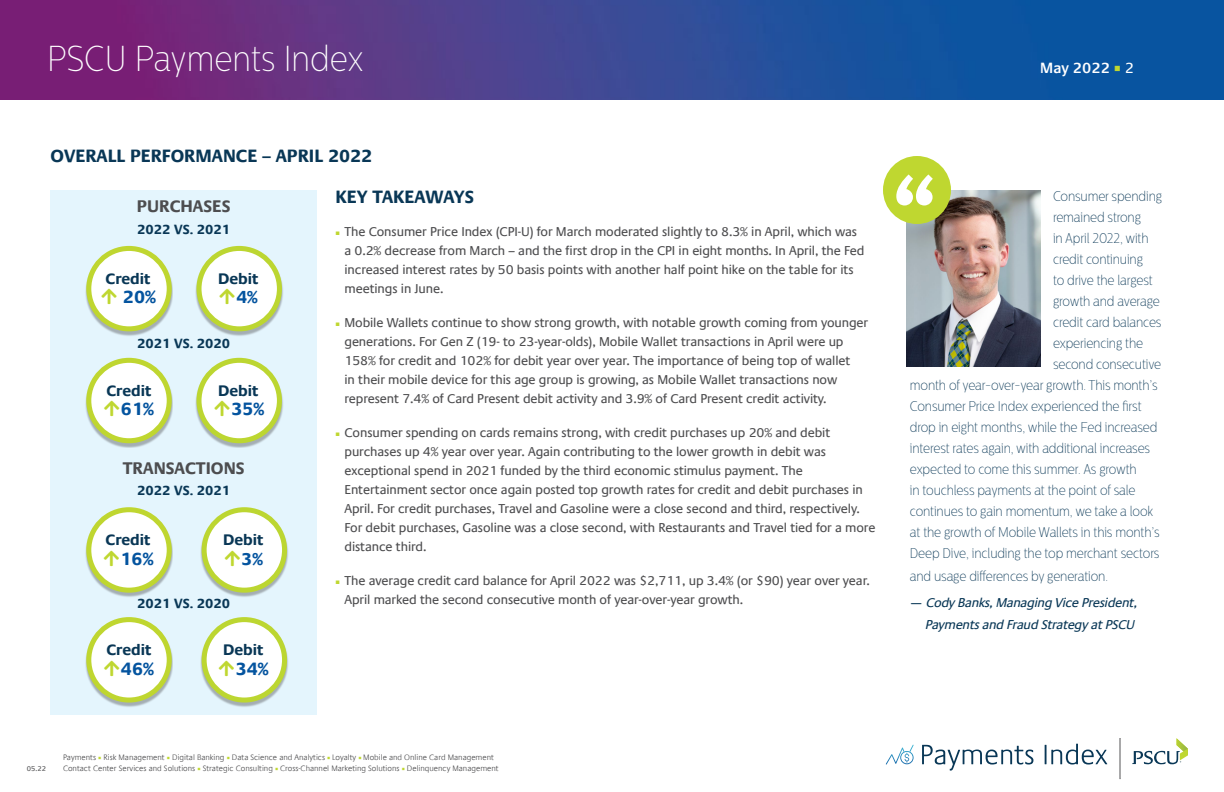
<style>
.page{position:relative;width:1224px;height:792px;background:#fff}
.page>*{position:absolute;margin:0;border:0;box-sizing:border-box;transform-origin:0 0}
.t1{font:100 36px "Centrale Sans Cnd";color:#fff}
.t2{font:700 18px "Praxis Com";color:#093756}
.t3{font:700 18px "Praxis Com";color:#04549f}
.t4{font:700 17.6px "Praxis Com";color:#04549f}
.t5{font:700 17px "Praxis Com";color:#4d4d4f}
.t6{font:700 15.4px "Praxis Com";color:#093756}
.t7{font:600 15px "Praxis Com";color:#fff}
.t8{font:100 14px "Centrale Sans Cnd";letter-spacing:-.01em;color:#093756}
.t9{font:700 13.5px "Praxis Com";color:#093756}
.t10{font:13px/19px "Praxis Com";letter-spacing:-.01em;color:#4d4d4f}
.t11{font:italic 13px/22px "Praxis Com";letter-spacing:-.02em;color:#093756;text-align:right}
.t12{font:300 8px "Praxis Com";color:#4d4d4f}
.t13{font:7px "Praxis Com";color:#4d4d4f}
.s1{font-family:"Arial";font-style:italic;font-size:7.5px;color:#bfd730}
.s2{color:#bfd730}
.s3{font-family:"Minion Pro";font-weight:400;color:#bfd730}
.s4{font-family:"Minion Pro";font-weight:400;font-size:18px;color:#bfd730}
.s5{font-weight:400}
.s6{font-style:normal}
</style>
<div class="page">
<img style="left:0;top:0;width:1224px;height:100px">
<svg style="left:922px;top:745px;width:111px;height:26px"></svg>
<svg style="left:1045px;top:744px;width:62px;height:21px"></svg>
<svg style="left:1120px;top:738px;width:1px;height:41px"></svg>
<svg style="left:1132px;top:738px;width:56px;height:26px"></svg>
<svg style="left:886px;top:745px;width:28px;height:20px"></svg>
<div style="left:51px;top:190px;width:266px;height:525px;background:#e4f5fd"></div>
<div style="left:200px;top:619px;width:89px;height:88px;background:#4d4d4f;opacity:.42"></div>
<div style="left:204px;top:620px;width:81px;height:80px;background:#fff;border-radius:50%"></div>
<div style="left:202px;top:617px;width:85px;height:86px;border:5px solid #fff;border-radius:50%"></div>
<div style="left:85px;top:619px;width:88px;height:88px;background:#4d4d4f;opacity:.42"></div>
<div style="left:89px;top:620px;width:80px;height:80px;background:#fff;border-radius:50%"></div>
<div style="left:86px;top:617px;width:86px;height:86px;border:5px solid #bfd630;border-radius:50%"></div>
<div style="left:200px;top:509px;width:89px;height:89px;background:#4d4d4f;opacity:.42"></div>
<div style="left:204px;top:510px;width:81px;height:80px;background:#fff;border-radius:50%"></div>
<div style="left:202px;top:507px;width:85px;height:86px;border:5px solid #fff;border-radius:50%"></div>
<div style="left:85px;top:509px;width:88px;height:89px;background:#4d4d4f;opacity:.42"></div>
<div style="left:89px;top:510px;width:80px;height:80px;background:#fff;border-radius:50%"></div>
<div style="left:86px;top:507px;width:86px;height:86px;border:5px solid #bfd630;border-radius:50%"></div>
<div style="left:195px;top:248px;width:89px;height:88px;background:#4d4d4f;opacity:.42"></div>
<div style="left:199px;top:248px;width:80px;height:81px;background:#fff;border-radius:50%"></div>
<div style="left:196px;top:246px;width:86px;height:85px;border:5px solid #fff;border-radius:50%"></div>
<div style="left:85px;top:248px;width:88px;height:88px;background:#4d4d4f;opacity:.42"></div>
<div style="left:89px;top:248px;width:80px;height:81px;background:#fff;border-radius:50%"></div>
<div style="left:86px;top:246px;width:86px;height:85px;border:5px solid #bfd630;border-radius:50%"></div>
<div style="left:195px;top:360px;width:89px;height:88px;background:#4d4d4f;opacity:.42"></div>
<div style="left:199px;top:360px;width:80px;height:81px;background:#fff;border-radius:50%"></div>
<div style="left:196px;top:358px;width:86px;height:85px;border:5px solid #fff;border-radius:50%"></div>
<div style="left:85px;top:360px;width:88px;height:88px;background:#4d4d4f;opacity:.42"></div>
<div style="left:89px;top:360px;width:80px;height:81px;background:#fff;border-radius:50%"></div>
<div style="left:86px;top:358px;width:86px;height:85px;border:5px solid #bfd630;border-radius:50%"></div>
<img style="left:907px;top:190px;width:134px;height:177px">
<div style="left:883px;top:156px;width:68px;height:68px;background:#bfd730;border-radius:50%"></div>
<svg style="left:896px;top:174px;width:37px;height:31px"></svg>
<h1 class="t1" style="left:47px;top:38px;width:318px">PSCU Payments Index</h1>
<h2 class="t2" style="left:51px;top:145px;width:323px">OVERALL PERFORMANCE – APRIL 2022</h2>
<h2 class="t2" style="left:336px;top:186px;width:140px">KEY TAKEAWAYS</h2>
<p class="t10" style="left:345px;top:222px;width:522px;text-indent:-9px"><span class="s1">■</span> The Consumer Price Index (CPI-U) for March moderated slightly to 8.3% in April, which was a 0.2% decrease from March – and the first drop in the CPI in eight months. In April, the Fed increased interest rates by 50 basis points with another half point hike on the table for its meetings in June.</p>
<p class="t10" style="left:345px;top:313px;width:525px;text-indent:-9px"><span class="s1">■</span> Mobile Wallets continue to show strong growth, with notable growth coming from younger generations. For Gen Z (19- to 23-year-olds), Mobile Wallet transactions in April were up 158% for credit and 102% for debit year over year. The importance of being top of wallet<br>in their mobile device for this age group is growing, as Mobile Wallet transactions now represent 7.4% of Card Present debit activity and 3.9% of Card Present credit activity.</p>
<p class="t10" style="left:345px;top:423px;width:532px;text-indent:-9px"><span class="s1">■</span> Consumer spending on cards remains strong, with credit purchases up 20% and debit purchases up 4% year over year. Again contributing to the lower growth in debit was exceptional spend in 2021 funded by the third economic stimulus payment. The Entertainment sector once again posted top growth rates for credit and debit purchases in April. For credit purchases, Travel and Gasoline were a close second and third, respectively.<br>For debit purchases, Gasoline was a close second, with Restaurants and Travel tied for a more distance third.</p>
<p class="t10" style="left:345px;top:571px;width:527px;text-indent:-9px"><span class="s1">■</span> The average credit card balance for April 2022 was $2,711, up 3.4% (or $90) year over year.<br>April marked the second consecutive month of year-over-year growth.</p>
<h3 class="t5" style="left:137px;top:196px;width:95px">PURCHASES</h3>
<p class="t9" style="left:137px;top:221px;width:94px">2022 VS. 2021</p>
<p class="t6" style="left:106px;top:270px;width:47px">Credit</p>
<h2 class="t3" style="left:101px;top:286px;width:56px"><span class="s2">□◆</span> 20%</h2>
<p class="t6" style="left:218px;top:270px;width:42px">Debit</p>
<h3 class="t4" style="left:220px;top:287px;width:40px"><span class="s2">□◆</span>4%</h3>
<p class="t9" style="left:137px;top:336px;width:94px">2021 VS. 2020</p>
<p class="t6" style="left:106px;top:382px;width:47px">Credit</p>
<h2 class="t3" style="left:104px;top:398px;width:51px"><span class="s2">□◆</span>61%</h2>
<p class="t6" style="left:218px;top:382px;width:42px">Debit</p>
<h2 class="t3" style="left:215px;top:398px;width:51px"><span class="s2">□◆</span>35%</h2>
<h3 class="t5" style="left:123px;top:458px;width:124px">TRANSACTIONS</h3>
<p class="t9" style="left:137px;top:483px;width:94px">2022 VS. 2021</p>
<p class="t6" style="left:106px;top:531px;width:47px">Credit</p>
<h2 class="t3" style="left:104px;top:548px;width:51px"><span class="s2">□◆</span>16%</h2>
<p class="t6" style="left:223px;top:531px;width:42px">Debit</p>
<h3 class="t4" style="left:225px;top:548px;width:40px"><span class="s2">□◆</span>3%</h3>
<p class="t9" style="left:137px;top:595px;width:94px">2021 VS. 2020</p>
<p class="t6" style="left:106px;top:641px;width:47px">Credit</p>
<h2 class="t3" style="left:104px;top:658px;width:51px"><span class="s2">□◆</span>46%</h2>
<p class="t6" style="left:223px;top:641px;width:42px">Debit</p>
<h2 class="t3" style="left:219px;top:658px;width:51px"><span class="s2">□◆</span>34%</h2>
<p class="t12" style="left:63px;top:753px;width:433px">Payments <span class="s3">■</span> Risk Management <span class="s3">■</span> Digital Banking <span class="s3">■</span> Data Science and Analytics <span class="s3">■</span> Loyalty <span class="s3">■</span> Mobile and Online Card Management</p>
<p class="t13" style="left:27px;top:765px;width:21px">05.22</p>
<p class="t12" style="left:63px;top:764px;width:437px">Contact Center Services and Solutions <span class="s3">■</span> Strategic Consulting <span class="s3">■</span> Cross-Channel Marketing Solutions <span class="s3">■</span> Delinquency Management</p>
<p class="t7" style="left:1040px;top:59px;width:95px">May 2022 <span class="s4">■</span> <span class="s5">2</span></p>
<p class="t8" style="left:1053px;top:188px;width:111px">Consumer spending</p>
<p class="t8" style="left:1053px;top:209px;width:90px">remained strong</p>
<p class="t8" style="left:1053px;top:230px;width:97px">in April 2022, with</p>
<p class="t8" style="left:1053px;top:251px;width:91px">credit continuing</p>
<p class="t8" style="left:1053px;top:272px;width:101px">to drive the largest</p>
<p class="t8" style="left:1053px;top:293px;width:109px">growth and average</p>
<p class="t8" style="left:1053px;top:314px;width:110px">credit card balances</p>
<p class="t8" style="left:1053px;top:335px;width:92px">experiencing the</p>
<p class="t8" style="left:1053px;top:356px;width:110px">second consecutive</p>
<p class="t8" style="left:910px;top:377px;width:249px">month of year-over-year growth. This month’s</p>
<p class="t8" style="left:910px;top:398px;width:233px">Consumer Price Index experienced the first</p>
<p class="t8" style="left:910px;top:419px;width:249px">drop in eight months, while the Fed increased</p>
<p class="t8" style="left:910px;top:440px;width:242px">interest rates again, with additional increases</p>
<p class="t8" style="left:910px;top:461px;width:228px">expected to come this summer. As growth</p>
<p class="t8" style="left:910px;top:482px;width:227px">in touchless payments at the point of sale</p>
<p class="t8" style="left:910px;top:503px;width:245px">continues to gain momentum, we take a look</p>
<p class="t8" style="left:910px;top:524px;width:251px">at the growth of Mobile Wallets in this month’s</p>
<p class="t8" style="left:910px;top:545px;width:251px">Deep Dive, including the top merchant sectors</p>
<p class="t8" style="left:910px;top:568px;width:200px">and usage differences by generation.</p>
<p class="t11" style="left:910px;top:592px;width:229px"><span class="s6">—</span> Cody Banks, Managing Vice President,<br>Payments and Fraud Strategy at PSCU</p>
</div>
